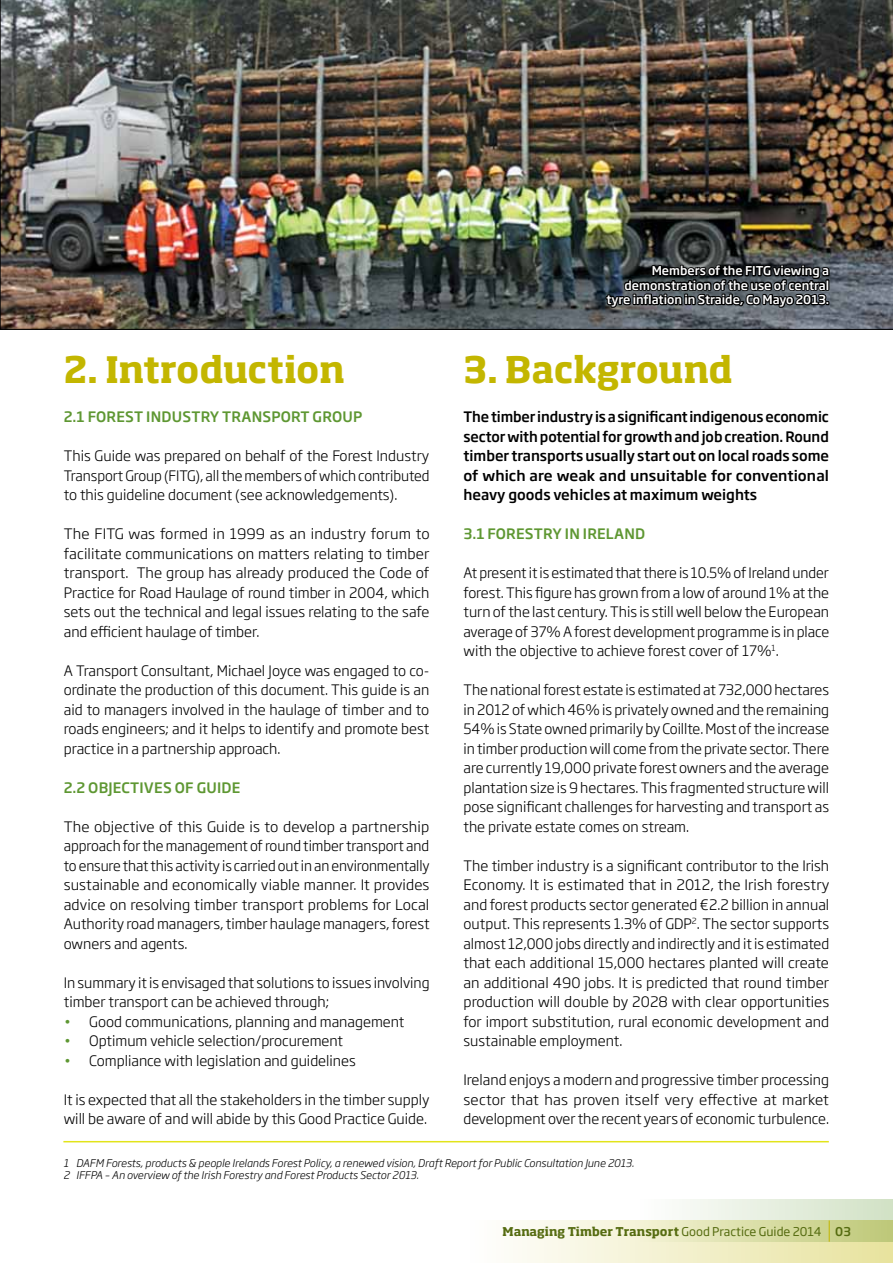
<style>
.page{position:relative;width:893px;height:1263px;background:#fff}
.page>*{position:absolute;margin:0;border:0;box-sizing:border-box;transform-origin:0 0}
.t1{font:700 36px "Soho Std";letter-spacing:-.005em;color:#c3b600}
.t2{font:300 14.25px/19.5px "Soho Gothic Pro";color:#000;text-align:justify}
.t3{font:500 14.25px/19.5px "Soho Gothic Pro";color:#000;text-align:justify}
.t4{font:500 14.25px "Soho Gothic Pro";letter-spacing:.015em;color:#5e9732}
.t5{font:500 12px/14.4px "Soho Gothic Pro";color:#fff;text-align:right}
.t6{font:700 12px "Soho Std";color:#566c11}
.t7{font:italic 300 10.5px/12.6px "Soho Gothic Pro";color:#000}
.s1{color:#5e9732}
.s2{font-family:"Soho Gothic Pro";font-weight:400}
.s3{font-family:"Soho Gothic Pro";font-weight:500}
</style>
<div class="page">
<img style="left:0;top:0;width:893px;height:330px">
<svg style="left:604px;top:258px;width:227px;height:54px;background:#2d3236"></svg>
<div style="left:638px;top:1199px;width:255px;height:43px;background:linear-gradient(to right,#fefefe,#d1e1c5)"></div>
<svg style="left:513px;top:1220px;width:380px;height:43px;background:#eaeac1"></svg>
<svg style="left:829px;top:1220px;width:1px;height:22px"></svg>
<hr style="left:63px;top:1141px;width:766px;height:1px;background:#e2e41a">
<h1 class="t1" style="left:64px;top:346px;width:283px">2. Introduction</h1>
<p class="t4" style="left:64px;top:406px;width:43px">2.1 Forest</p>
<p class="t4" style="left:146px;top:406px;width:26px">Industr</p>
<p class="t4" style="left:210px;top:406px;width:63px">y Transport</p>
<p class="t4" style="left:313px;top:406px;width:21px">Group</p>
<p class="t2" style="left:64px;top:445px;width:367px">This Guide was prepared on behalf of the Forest Industry Transport Group (FITG), all the members of which contributed to this guideline document (see acknowledgements).</p>
<p class="t2" style="left:64px;top:523px;width:367px">The FITG was formed in 1999 as an industry forum to facilitate communications on matters relating to timber transport. The group has already produced the Code of Practice for Road Haulage of round timber in 2004, which sets out the technical and legal issues relating to the safe and efficient haulage of timber.</p>
<p class="t2" style="left:64px;top:660px;width:367px">A Transport Consultant, Michael Joyce was engaged to co&shy;ordinate the production of this document. This guide is an aid to managers involved in the haulage of timber and to roads engineers; and it helps to identify and promote best practice in a partnership approach.</p>
<p class="t4" style="left:64px;top:776px;width:59px">2.2 Objectives</p>
<p class="t4" style="left:175px;top:776px;width:41px">of Guide</p>
<p class="t2" style="left:64px;top:816px;width:367px">The objective of this Guide is to develop a partnership approach for the management of round timber transport and to ensure that this activity is carried out in an environmentally sustainable and economically viable manner. It provides advice on resolving timber transport problems for Local Authority road managers, timber haulage managers, forest owners and agents.</p>
<p class="t2" style="left:64px;top:972px;width:367px">In summary it is envisaged that solutions to issues involving timber transport can be achieved through;</p>
<p class="t2" style="left:64px;top:1011px;width:342px"><span class="s1">•</span> Good communications, planning and management</p>
<p class="t2" style="left:64px;top:1030px;width:281px"><span class="s1">•</span> Optimum vehicle selection/procurement</p>
<p class="t2" style="left:64px;top:1050px;width:294px"><span class="s1">•</span> Compliance with legislation and guidelines</p>
<p class="t2" style="left:64px;top:1089px;width:367px">It is expected that all the stakeholders in the timber supply will be aware of and will abide by this Good Practice Guide.</p>
<p class="t5" style="left:606px;top:263px;width:224px">Members of the FITG viewing a demonstration of the use of central tyre inflation in Straide, Co Mayo 2013.</p>
<h1 class="t1" style="left:463px;top:346px;width:271px">3. Background</h1>
<p class="t3" style="left:463px;top:406px;width:367px">The timber industry is a significant indigenous economic sector with potential for growth and job creation. Round timber transports usually start out on local roads some of which are weak and unsuitable for conventional heavy goods vehicles at maximum weights</p>
<p class="t4" style="left:463px;top:523px;width:43px">3.1 Forestr</p>
<p class="t4" style="left:552px;top:523px;width:45px">y in Irela</p>
<p class="t4" style="left:624px;top:523px;width:20px">nd</p>
<p class="t2" style="left:463px;top:562px;width:367px">At present it is estimated that there is 10.5% of Ireland under forest. This figure has grown from a low of around 1% at the turn of the last century. This is still well below the European average of 37% A forest development programme is in place with the objective to achieve forest cover of 17%<sup>1</sup>.</p>
<p class="t2" style="left:463px;top:679px;width:367px">The national forest estate is estimated at 732,000 hectares in 2012 of which 46% is privately owned and the remaining 54% is State owned primarily by Coillte. Most of the increase in timber production will come from the private sector. There are currently 19,000 private forest owners and the average plantation size is 9 hectares. This fragmented structure will pose significant challenges for harvesting and transport as the private estate comes on stream.</p>
<p class="t2" style="left:463px;top:855px;width:367px">The timber industry is a significant contributor to the Irish Economy. It is estimated that in 2012, the Irish forestry and forest products sector generated €2.2 billion in annual output. This represents 1.3% of GDP<sup>2</sup>. The sector supports almost 12,000 jobs directly and indirectly and it is estimated that each additional 15,000 hectares planted will create an additional 490 jobs. It is predicted that round timber production will double by 2028 with clear opportunities for import substitution, rural economic development and sustainable employment.</p>
<p class="t2" style="left:463px;top:1069px;width:367px">Ireland enjoys a modern and progressive timber processing sector that has proven itself very effective at market development over the recent years of economic turbulence.</p>
<p class="t7" style="left:63px;top:1156px;width:572px">1 DAFM Forests, products &amp; people Irelands Forest Policy, a renewed vision, Draft Report for Public Consultation June 2013.<br>2 IFFPA – An overview of the Irish Forestry and Forest Products Sector 2013.</p>
<p class="t6" style="left:503px;top:1223px;width:350px">Managing Timber Transport <span class="s2">Good Practice Guide 2014</span> <span class="s3">03</span></p>
</div>
